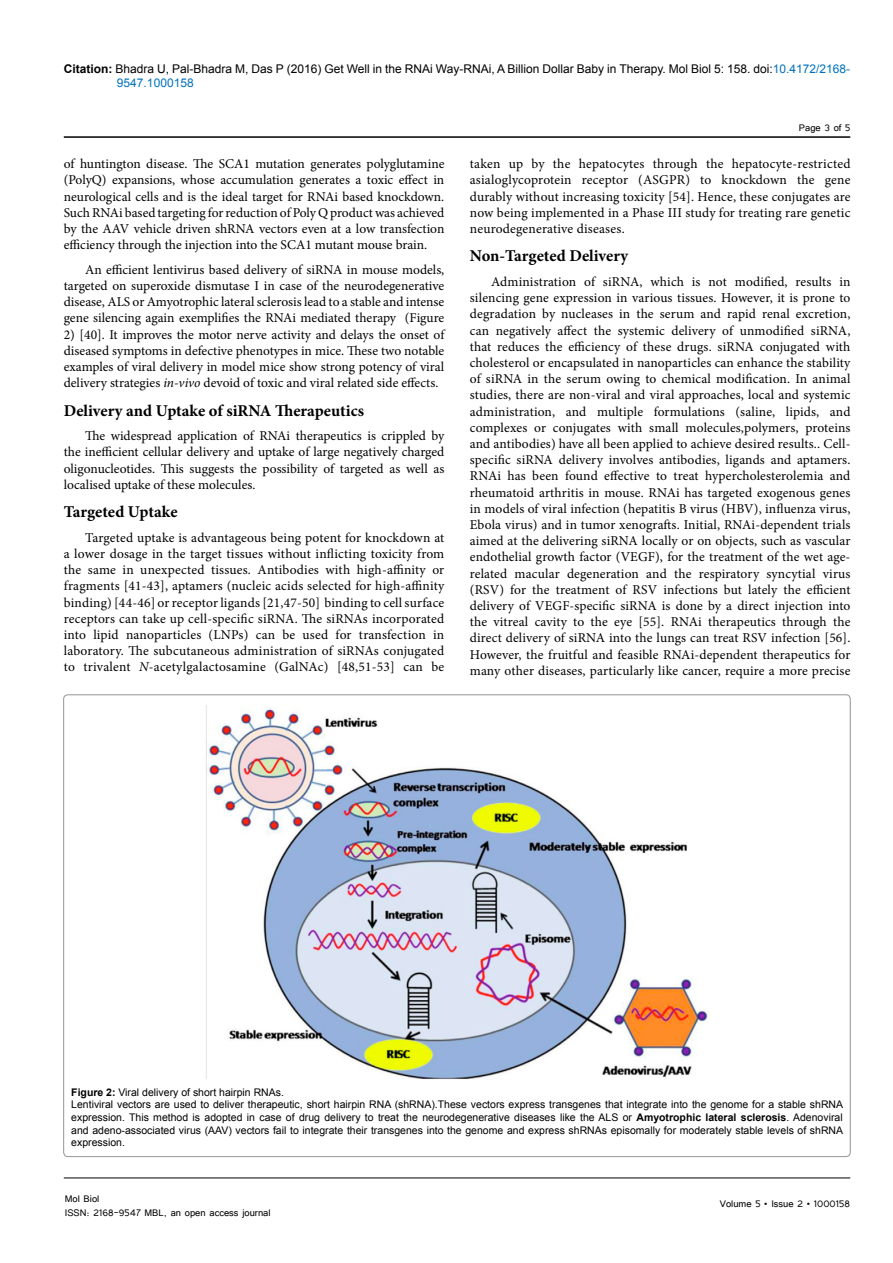
<style>
.page{position:relative;width:893px;height:1263px;background:#fff}
.page>*{position:absolute;margin:0;border:0;box-sizing:border-box;transform-origin:0 0}
.SH{font:700 16.5px "Minion Pro";color:#000}
.Pa24{font:13.5px/16.2px "Minion Pro";letter-spacing:.01em;color:#000;text-align:justify}
.No_Spacing{font:13.5px/16.2px "Minion Pro";color:#000;text-align:justify}
.t1{font:12px/14.4px "Arial";color:#000}
.t2{font:12px/14.4px "Tunga";color:#000}
.No_Spacing-2{font:10.5px/12.6px "Arial";color:#000;text-align:justify}
.s1{font-weight:700}
.s2{color:#0072bc}
.s3{font-style:italic}
</style>
<div class="page">
<hr style="left:64px;top:1178px;width:786px;height:1px;background:#000">
<hr style="left:64px;top:136px;width:786px;height:2px;background:#000">
<img style="left:206px;top:705px;width:502px;height:374px">
<p class="t1" style="left:117px;top:61px;width:735px;text-indent:-53px"><span class="s1">Citation:</span> Bhadra U, Pal-Bhadra M, Das P (2016) Get Well in the RNAi Way-RNAi, A Billion Dollar Baby in Therapy. Mol Biol 5: 158. doi:<span class="s2">10.4172/2168-<br>9547.1000158</span></p>
<p class="t2" style="left:799px;top:119px;width:53px">Page 3 of 5</p>
<p class="No_Spacing" style="left:64px;top:156px;width:382px">of huntington disease. The SCA1 mutation generates polyglutamine (PolyQ) expansions, whose accumulation generates a toxic effect in neurological cells and is the ideal target for RNAi based knockdown.<br>Such RNAi based targeting for reduction of Poly Q product was achieved by the AAV vehicle driven shRNA vectors even at a low transfection efficiency through the injection into the SCA1 mutant mouse brain.</p>
<p class="No_Spacing" style="left:64px;top:261px;width:382px;text-indent:21px">An efficient lentivirus based delivery of siRNA in mouse models, targeted on superoxide dismutase I in case of the neurodegenerative disease, ALS or Amyotrophic lateral sclerosis lead to a stable and intense gene silencing again exemplifies the RNAi mediated therapy (Figure</p>
<p class="No_Spacing" style="left:64px;top:326px;width:382px">2) [40]. It improves the motor nerve activity and delays the onset of diseased symptoms in defective phenotypes in mice. These two notable examples of viral delivery in model mice show strong potency of viral delivery strategies <span class="s3">in-vivo</span> devoid of toxic and viral related side effects.</p>
<p class="SH" style="left:64px;top:399px;width:302px">Delivery and Uptake of siRNA Therapeutics</p>
<p class="Pa24" style="left:64px;top:428px;width:382px;text-indent:21px">The widespread application of RNAi therapeutics is crippled by the inefficient cellular delivery and uptake of large negatively charged oligonucleotides. This suggests the possibility of targeted as well as localised uptake of these molecules.</p>
<p class="SH" style="left:64px;top:500px;width:115px">Targeted Uptake</p>
<p class="Pa24" style="left:64px;top:529px;width:382px;text-indent:21px">Targeted uptake is advantageous being potent for knockdown at a lower dosage in the target tissues without inflicting toxicity from the same in unexpected tissues. Antibodies with high-affinity or fragments [41-43], aptamers (nucleic acids selected for high-affinity binding) [44-46] or receptor ligands [21,47-50] binding to cell surface receptors can take up cell-specific siRNA. The siRNAs incorporated into lipid nanoparticles (LNPs) can be used for transfection in laboratory. The subcutaneous administration of siRNAs conjugated to trivalent <span class="s3">N</span>-acetylgalactosamine (GalNAc) [48,51-53] can be</p>
<p class="Pa24" style="left:470px;top:156px;width:382px">taken up by the hepatocytes through the hepatocyte-restricted asialoglycoprotein receptor (ASGPR) to knockdown the gene durably without increasing toxicity [54]. Hence, these conjugates are now being implemented in a Phase III study for treating rare genetic neurodegenerative diseases.</p>
<p class="SH" style="left:470px;top:244px;width:160px">Non-Targeted Delivery</p>
<p class="Pa24" style="left:470px;top:274px;width:382px;text-indent:21px">Administration of siRNA, which is not modified, results in silencing gene expression in various tissues. However, it is prone to degradation by nucleases in the serum and rapid renal excretion, can negatively affect the systemic delivery of unmodified siRNA, that reduces the efficiency of these drugs. siRNA conjugated with cholesterol or encapsulated in nanoparticles can enhance the stability of siRNA in the serum owing to chemical modification. In animal studies, there are non-viral and viral approaches, local and systemic administration, and multiple formulations (saline, lipids, and complexes or conjugates with small molecules,polymers, proteins and antibodies) have all been applied to achieve desired results.. Cell&shy;specific siRNA delivery involves antibodies, ligands and aptamers.<br>RNAi has been found effective to treat hypercholesterolemia and rheumatoid arthritis in mouse. RNAi has targeted exogenous genes in models of viral infection (hepatitis B virus (HBV), influenza virus, Ebola virus) and in tumor xenografts. Initial, RNAi-dependent trials aimed at the delivering siRNA locally or on objects, such as vascular endothelial growth factor (VEGF), for the treatment of the wet age&shy;related macular degeneration and the respiratory syncytial virus (RSV) for the treatment of RSV infections but lately the efficient delivery of VEGF-specific siRNA is done by a direct injection into the vitreal cavity to the eye [55]. RNAi therapeutics through the direct delivery of siRNA into the lungs can treat RSV infection [56].<br>However, the fruitful and feasible RNAi-dependent therapeutics for many other diseases, particularly like cancer, require a more precise</p>
<p class="No_Spacing-2" style="left:71px;top:1086px;width:214px"><span class="s1">Figure 2:</span> Viral delivery of short hairpin RNAs.</p>
<p class="No_Spacing-2" style="left:71px;top:1098px;width:773px">Lentiviral vectors are used to deliver therapeutic, short hairpin RNA (shRNA).These vectors express transgenes that integrate into the genome for a stable shRNA expression. This method is adopted in case of drug delivery to treat the neurodegenerative diseases like the ALS or <span class="s1">Amyotrophic lateral sclerosis</span>. Adenoviral and adeno-associated virus (AAV) vectors fail to integrate their transgenes into the genome and express shRNAs episomally for moderately stable levels of shRNA expression.</p>
<p class="t2" style="left:65px;top:1190px;width:207px">Mol Biol<br>ISSN: 2168-9547 MBL, an open access journal</p>
<p class="t2" style="left:720px;top:1196px;width:132px">Volume 5 • Issue 2 • 1000158</p>
</div>
